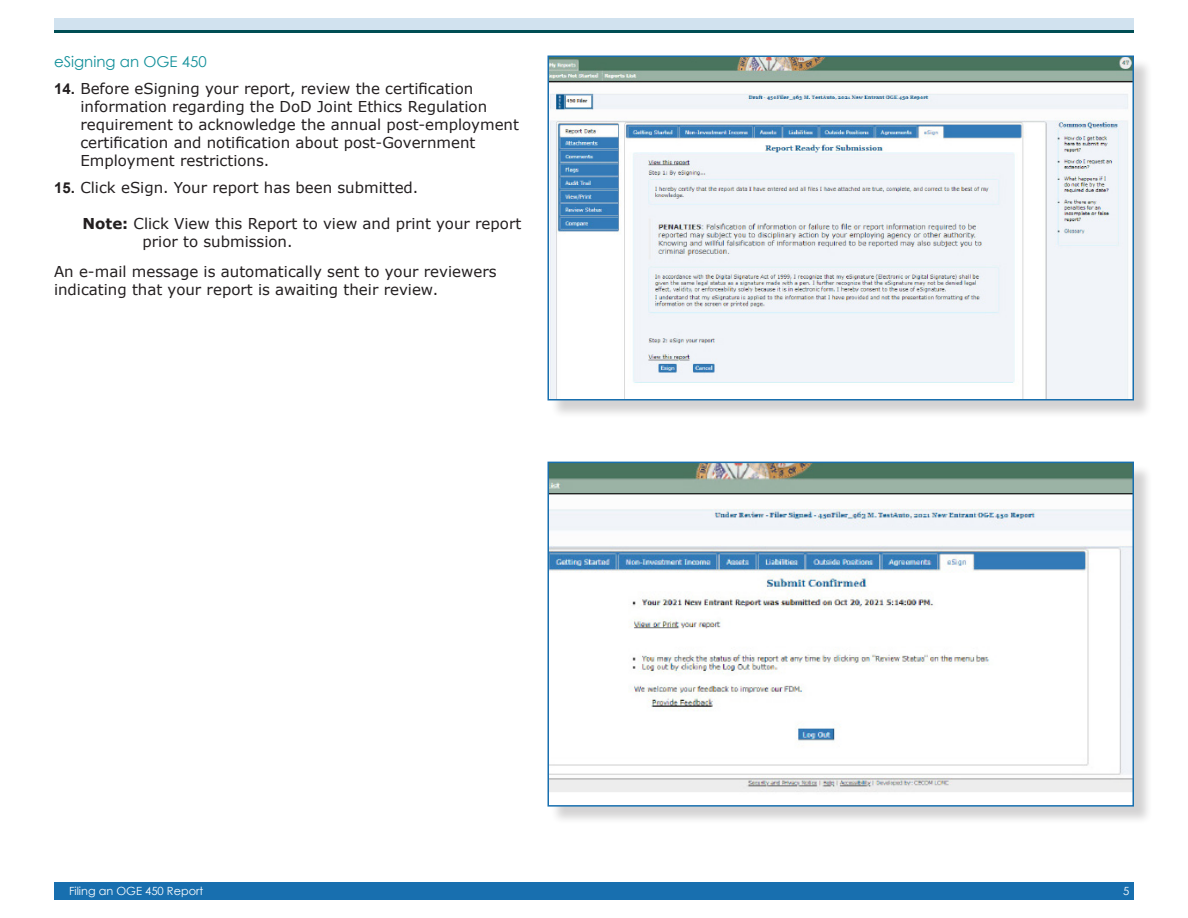
<style>
.page{position:relative;width:1188px;height:918px;background:#fff}
.page>*{position:absolute;margin:0;border:0;box-sizing:border-box;transform-origin:0 0}
.Text_Paragraph{font:15px/18px "Verdana";color:#231f20}
.Note{font:15px/18px "Verdana";color:#231f20}
.Heading_5{font:15px "Century Gothic";color:#14919b}
.t1{font:11.25px "Century Gothic";color:#fff}
.s1{font-family:"Arial";font-weight:700}
.s2{font-weight:700}
</style>
<div class="page">
<div style="left:54px;top:882px;width:1080px;height:18px;background:#186faf"></div>
<div style="left:54px;top:18px;width:1080px;height:12px;background:#d1e2ef"></div>
<hr style="left:54px;top:30px;width:1080px;height:3px;background:#004e54">
<div style="left:550px;top:58px;width:603px;height:361px;background:#231f20;opacity:.2"></div>
<img style="left:551px;top:59px;width:580px;height:338px">
<div style="left:548px;top:56px;width:586px;height:344px;border:2px solid #186faf"></div>
<div style="left:550px;top:464px;width:603px;height:361px;background:#231f20;opacity:.2"></div>
<img style="left:551px;top:465px;width:580px;height:339px">
<div style="left:548px;top:462px;width:586px;height:345px;border:2px solid #186faf"></div>
<p class="Heading_5" style="left:54px;top:51px;width:154px">eSigning an OGE 450</p>
<p class="Text_Paragraph" style="left:80px;top:79px;width:440px;text-indent:-26px"><span class="s1">14.</span> Before eSigning your report, review the certification information regarding the DoD Joint Ethics Regulation requirement to acknowledge the annual post-employment certification and notification about post-Government Employment restrictions.</p>
<p class="Text_Paragraph" style="left:54px;top:178px;width:366px"><span class="s1">15.</span> Click eSign. Your report has been submitted.</p>
<p class="Note" style="left:142px;top:214px;width:380px;text-indent:-60px"><span class="s2">Note:</span> Click View this Report to view and print your report prior to submission.</p>
<p class="Text_Paragraph" style="left:54px;top:262px;width:444px">An e-mail message is automatically sent to your reviewers indicating that your report is awaiting their review.</p>
<p class="t1" style="left:69px;top:883px;width:136px">Filing an OGE 450 Report</p>
<p class="t1" style="left:1123px;top:883px;width:8px">5</p>
</div>
